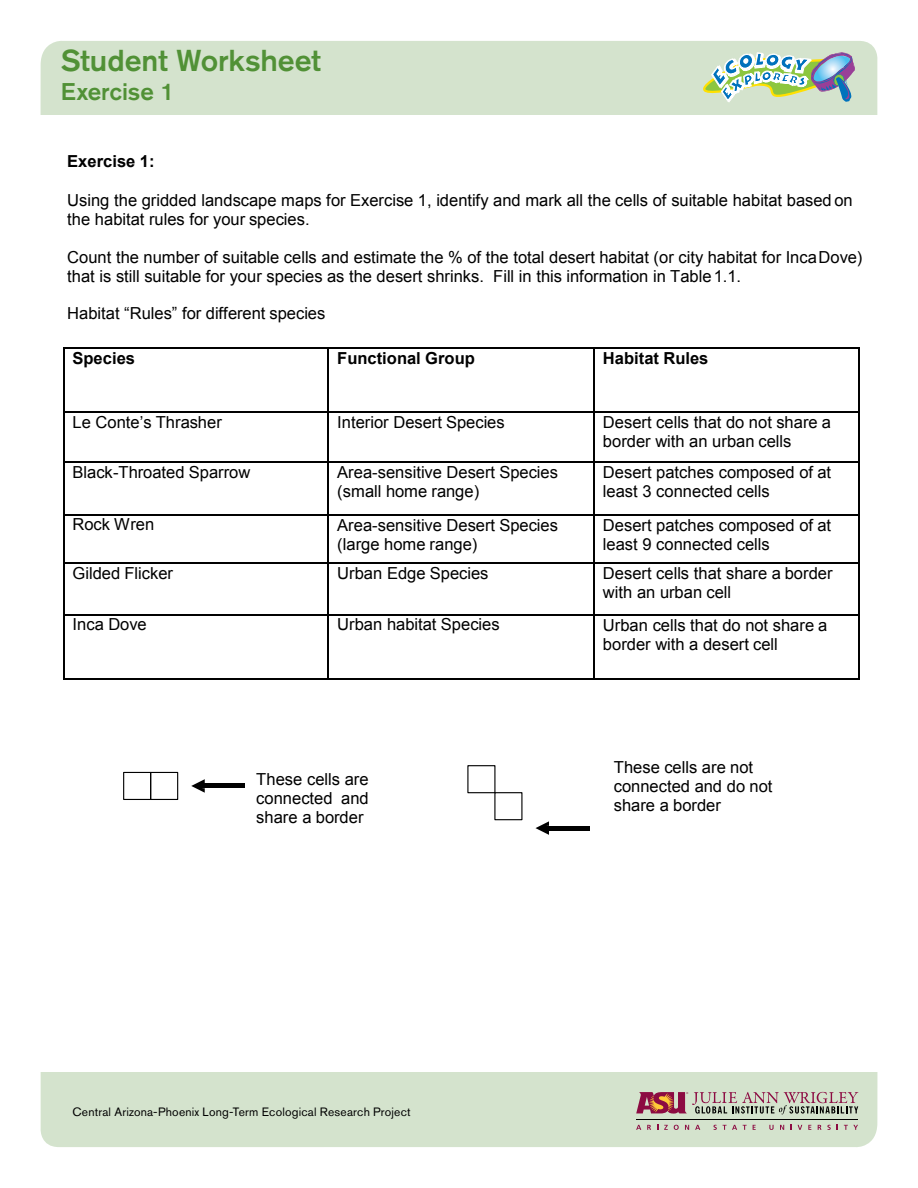
<style>
.page{position:relative;width:918px;height:1188px;background:#fff}
.page>*{position:absolute;margin:0;border:0;box-sizing:border-box;transform-origin:0 0}
.t1{font:500 30px "Akzidenz Grotesk Pro";letter-spacing:-.005em;color:#519136}
.t2{font:500 24px "Akzidenz Grotesk Pro";letter-spacing:-.005em;color:#519136}
.t3{font:16.5px/19px "Arial";color:#010101}
.t4{font:700 16.5px "Arial";color:#010101}
.t5{font:12px "Akzidenz Grotesk Pro";letter-spacing:.015em;color:#000}
</style>
<div class="page">
<div style="left:40px;top:41px;width:838px;height:74px;background:#d4e3cd"></div>
<svg style="left:702px;top:49px;width:153px;height:57px;background:#b6cdbc"></svg>
<div style="left:41px;top:1072px;width:837px;height:75px;background:#d4e3cd"></div>
<svg style="left:636px;top:1125px;width:5px;height:5px"></svg>
<svg style="left:647px;top:1125px;width:4px;height:5px"></svg>
<svg style="left:664px;top:1125px;width:4px;height:5px"></svg>
<svg style="left:674px;top:1125px;width:5px;height:5px"></svg>
<svg style="left:685px;top:1125px;width:4px;height:5px"></svg>
<svg style="left:695px;top:1125px;width:5px;height:5px"></svg>
<svg style="left:714px;top:1125px;width:3px;height:5px"></svg>
<svg style="left:723px;top:1125px;width:14px;height:5px"></svg>
<svg style="left:743px;top:1125px;width:4px;height:5px"></svg>
<svg style="left:753px;top:1125px;width:3px;height:5px"></svg>
<svg style="left:769px;top:1125px;width:5px;height:5px"></svg>
<svg style="left:780px;top:1125px;width:4px;height:5px"></svg>
<svg style="left:798px;top:1125px;width:4px;height:5px"></svg>
<svg style="left:808px;top:1125px;width:3px;height:5px"></svg>
<svg style="left:818px;top:1125px;width:3px;height:5px"></svg>
<svg style="left:827px;top:1125px;width:4px;height:5px"></svg>
<svg style="left:844px;top:1125px;width:14px;height:5px"></svg>
<hr style="left:636px;top:1119px;width:222px;height:1px;background:#000">
<svg style="left:636px;top:1092px;width:222px;height:22px;background:#af9893"></svg>
<hr style="left:65px;top:347px;width:263px;height:2px;background:#010101">
<hr style="left:329px;top:347px;width:264px;height:2px;background:#010101">
<hr style="left:595px;top:347px;width:263px;height:2px;background:#010101">
<hr style="left:63px;top:349px;width:2px;height:62px;background:#010101">
<hr style="left:328px;top:349px;width:1px;height:62px;background:#010101">
<hr style="left:593px;top:349px;width:2px;height:62px;background:#010101">
<hr style="left:858px;top:349px;width:1px;height:62px;background:#010101">
<hr style="left:65px;top:411px;width:263px;height:2px;background:#010101">
<hr style="left:329px;top:411px;width:264px;height:2px;background:#010101">
<hr style="left:595px;top:411px;width:263px;height:2px;background:#010101">
<hr style="left:63px;top:413px;width:2px;height:48px;background:#010101">
<hr style="left:328px;top:413px;width:1px;height:48px;background:#010101">
<hr style="left:593px;top:413px;width:2px;height:48px;background:#010101">
<hr style="left:858px;top:413px;width:1px;height:48px;background:#010101">
<hr style="left:65px;top:461px;width:263px;height:2px;background:#010101">
<hr style="left:329px;top:461px;width:264px;height:2px;background:#010101">
<hr style="left:595px;top:461px;width:263px;height:2px;background:#010101">
<hr style="left:63px;top:463px;width:2px;height:51px;background:#010101">
<hr style="left:328px;top:463px;width:1px;height:51px;background:#010101">
<hr style="left:593px;top:463px;width:2px;height:51px;background:#010101">
<hr style="left:858px;top:463px;width:1px;height:51px;background:#010101">
<hr style="left:65px;top:514px;width:263px;height:2px;background:#010101">
<hr style="left:329px;top:514px;width:264px;height:2px;background:#010101">
<hr style="left:595px;top:514px;width:263px;height:2px;background:#010101">
<hr style="left:63px;top:516px;width:2px;height:46px;background:#010101">
<hr style="left:328px;top:516px;width:1px;height:46px;background:#010101">
<hr style="left:593px;top:516px;width:2px;height:46px;background:#010101">
<hr style="left:858px;top:516px;width:1px;height:46px;background:#010101">
<hr style="left:65px;top:562px;width:263px;height:2px;background:#010101">
<hr style="left:329px;top:562px;width:264px;height:2px;background:#010101">
<hr style="left:595px;top:562px;width:263px;height:2px;background:#010101">
<hr style="left:63px;top:564px;width:2px;height:50px;background:#010101">
<hr style="left:328px;top:564px;width:1px;height:50px;background:#010101">
<hr style="left:593px;top:564px;width:2px;height:50px;background:#010101">
<hr style="left:858px;top:564px;width:1px;height:50px;background:#010101">
<hr style="left:65px;top:614px;width:263px;height:1px;background:#010101">
<hr style="left:329px;top:614px;width:264px;height:1px;background:#010101">
<hr style="left:595px;top:614px;width:263px;height:1px;background:#010101">
<hr style="left:63px;top:615px;width:2px;height:63px;background:#010101">
<hr style="left:65px;top:678px;width:263px;height:1px;background:#010101">
<hr style="left:328px;top:615px;width:1px;height:63px;background:#010101">
<hr style="left:329px;top:678px;width:264px;height:1px;background:#010101">
<hr style="left:593px;top:615px;width:2px;height:63px;background:#010101">
<hr style="left:595px;top:678px;width:263px;height:1px;background:#010101">
<hr style="left:858px;top:615px;width:1px;height:63px;background:#010101">
<div style="left:123px;top:772px;width:28px;height:28px;border:1px solid #010101"></div>
<div style="left:150px;top:772px;width:28px;height:28px;border:1px solid #010101"></div>
<div style="left:467px;top:765px;width:28px;height:28px;border:1px solid #010101"></div>
<div style="left:494px;top:792px;width:28px;height:28px;border:1px solid #010101"></div>
<svg style="left:191px;top:779px;width:14px;height:14px"></svg>
<hr style="left:205px;top:784px;width:40px;height:4px;background:#010101">
<svg style="left:536px;top:821px;width:13px;height:14px"></svg>
<hr style="left:549px;top:826px;width:41px;height:4px;background:#010101">
<h1 class="t1" style="left:61px;top:41px;width:262px">Student Worksheet</h1>
<h2 class="t2" style="left:61px;top:76px;width:115px">Exercise 1</h2>
<p class="t4" style="left:67px;top:151px;width:89px">Exercise 1:</p>
<p class="t3" style="left:67px;top:191px;width:787px">Using the gridded landscape maps for Exercise 1, identify and mark all the cells of suitable habitat based on the habitat rules for your species.</p>
<p class="t3" style="left:67px;top:248px;width:797px">Count the number of suitable cells and estimate the % of the total desert habitat (or city habitat for IncaDove) that is still suitable for your species as the desert shrinks. Fill in this information in Table1.1.</p>
<p class="t3" style="left:67px;top:304px;width:260px">Habitat “Rules” for different species</p>
<p class="t4" style="left:73px;top:347px;width:64px">Species</p>
<p class="t4" style="left:337px;top:347px;width:139px">Functional Group</p>
<p class="t4" style="left:603px;top:347px;width:107px">Habitat Rules</p>
<p class="t3" style="left:73px;top:413px;width:151px">Le Conte’s Thrasher</p>
<p class="t3" style="left:337px;top:413px;width:169px">Interior Desert Species</p>
<p class="t3" style="left:603px;top:413px;width:230px">Desert cells that do not share a border with an urban cells</p>
<p class="t3" style="left:73px;top:463px;width:179px">Black-Throated Sparrow</p>
<p class="t3" style="left:337px;top:463px;width:222px">Area-sensitive Desert Species (small home range)</p>
<p class="t3" style="left:603px;top:463px;width:229px">Desert patches composed of at least 3 connected cells</p>
<p class="t3" style="left:73px;top:515px;width:83px">Rock Wren</p>
<p class="t3" style="left:337px;top:516px;width:222px">Area-sensitive Desert Species (large home range)</p>
<p class="t3" style="left:603px;top:516px;width:229px">Desert patches composed of at least 9 connected cells</p>
<p class="t3" style="left:73px;top:564px;width:102px">Gilded Flicker</p>
<p class="t3" style="left:337px;top:564px;width:153px">Urban Edge Species</p>
<p class="t3" style="left:603px;top:564px;width:231px">Desert cells that share a border with an urban cell</p>
<p class="t3" style="left:73px;top:615px;width:76px">Inca Dove</p>
<p class="t3" style="left:337px;top:615px;width:164px">Urban habitat Species</p>
<p class="t3" style="left:603px;top:616px;width:226px">Urban cells that do not share a border with a desert cell</p>
<p class="t3" style="left:256px;top:770px;width:114px;text-align:justify">These cells are connected and share a border</p>
<p class="t5" style="left:72px;top:1104px;width:340px">Central Arizona-Phoenix Long-Term Ecological Research Project</p>
<p class="t3" style="left:614px;top:757px;width:160px">These cells are not connected and do not share a border</p>
</div>
